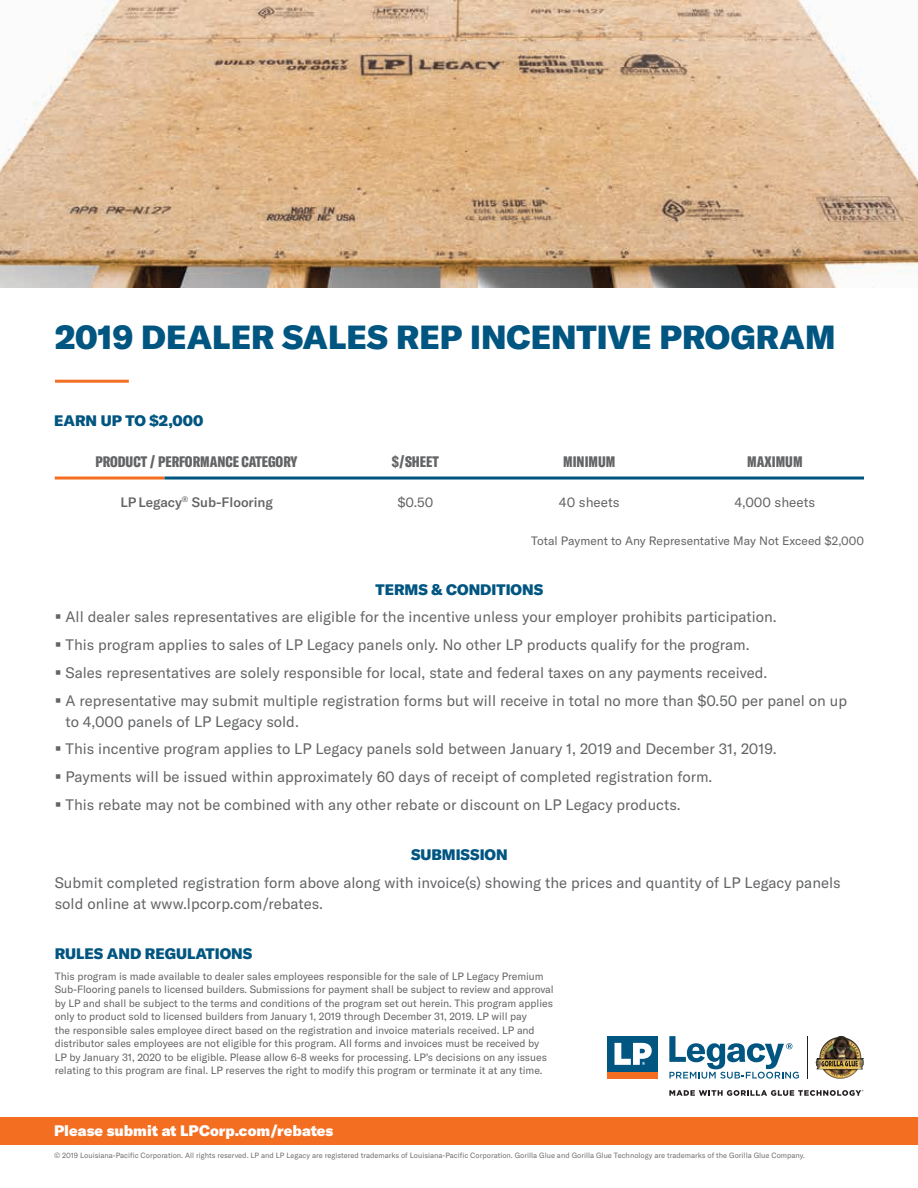
<style>
.page{position:relative;width:918px;height:1188px;background:#fff}
.page>*{position:absolute;margin:0;border:0;box-sizing:border-box;transform-origin:0 0}
.t1{font:900 33px "GT America";color:#005581}
.t2{font:15px/21px "GT America";color:#636466}
.t3{font:900 15px "GT America";color:#005581}
.t4{font:900 extra-condensed 15px "GT America";color:#636466}
.t5{font:900 15px "GT America";color:#fff}
.t6{font:13.5px "GT America";color:#636466}
.t7{font:500 13.5px "GT America";color:#636466}
.t8{font:12px "GT America";color:#636466}
.t9{font:10.5px/13.5px "GT America";letter-spacing:-.005em;color:#636466}
.t10{font:7.5px "GT America";color:#6e6f71}
</style>
<div class="page">
<div style="left:0;top:1117px;width:918px;height:28px;background:#f36e21"></div>
<hr style="left:55px;top:477px;width:110px;height:3px;background:#f36e21">
<hr style="left:165px;top:477px;width:699px;height:3px;background:#005581">
<div style="left:608px;top:1036px;width:50px;height:36px;background:#005581"></div>
<div style="left:608px;top:1072px;width:50px;height:6px;background:#f36e21"></div>
<svg style="left:615px;top:1043px;width:37px;height:22px"></svg>
<hr style="left:807px;top:1036px;width:1px;height:42px;background:#231f20">
<svg style="left:669px;top:1090px;width:194px;height:6px"></svg>
<img style="left:821px;top:1036px;width:38px;height:40px">
<svg style="left:669px;top:1036px;width:130px;height:43px"></svg>
<hr style="left:55px;top:380px;width:74px;height:3px;background:#f36e21">
<img style="left:0;top:0;width:918px;height:287px">
<h1 class="t1" style="left:55px;top:316px;width:782px">2019 DEALER SALES REP INCENTIVE PROGRAM</h1>
<p class="t3" style="left:54px;top:411px;width:151px">EARN UP TO $2,000</p>
<p class="t4" style="left:95px;top:453px;width:204px">PRODUCT / PERFORMANCE CATEGORY</p>
<p class="t4" style="left:392px;top:453px;width:49px">$/SHEET</p>
<p class="t4" style="left:563px;top:453px;width:54px">MINIMUM</p>
<p class="t4" style="left:747px;top:453px;width:57px">MAXIMUM</p>
<p class="t7" style="left:120px;top:494px;width:154px">LPLegacy<sup>®</sup> Sub-Flooring</p>
<p class="t6" style="left:397px;top:494px;width:38px">$0.50</p>
<p class="t6" style="left:559px;top:494px;width:62px">40 sheets</p>
<p class="t6" style="left:735px;top:494px;width:82px">4,000 sheets</p>
<p class="t8" style="left:531px;top:533px;width:334px">Total Payment to Any Representative May Not Exceed $2,000</p>
<p class="t3" style="left:376px;top:580px;width:169px">TERMS &amp; CONDITIONS</p>
<p class="t2" style="left:55px;top:607px;width:724px">▪ All dealer sales representatives are eligible for the incentive unless your employer prohibits participation.</p>
<p class="t2" style="left:55px;top:634px;width:696px">▪ This program applies to sales of LP Legacy panels only. No other LP products qualify for the program.</p>
<p class="t2" style="left:55px;top:662px;width:714px">▪ Sales representatives are solely responsible for local, state and federal taxes on any payments received.</p>
<p class="t2" style="left:66px;top:690px;width:783px;text-indent:-11px">▪ A representative may submit multiple registration forms but will receive in total no more than $0.50 per panel on up to 4,000 panels of LP Legacy sold.</p>
<p class="t2" style="left:55px;top:739px;width:723px">▪ This incentive program applies to LP Legacy panels sold between January 1, 2019 and December 31, 2019.</p>
<p class="t2" style="left:55px;top:766px;width:659px">▪ Payments will be issued within approximately 60 days of receipt of completed registration form.</p>
<p class="t2" style="left:55px;top:794px;width:627px">▪ This rebate may not be combined with any other rebate or discount on LP Legacy products.</p>
<p class="t3" style="left:411px;top:845px;width:98px">SUBMISSION</p>
<p class="t2" style="left:55px;top:872px;width:788px">Submit completed registration form above along with invoice(s) showing the prices and quantity of LP Legacy panels sold online at www.lpcorp.com/rebates.</p>
<p class="t3" style="left:55px;top:944px;width:199px">RULES AND REGULATIONS</p>
<p class="t9" style="left:55px;top:969px;width:501px">This program is made available to dealer sales employees responsible for the sale of LP Legacy Premium Sub-Flooring panels to licensed builders. Submissions for payment shall be subject to review and approval by LP and shall be subject to the terms and conditions of the program set out herein. This program applies only to product sold to licensed builders from January 1, 2019 through December 31, 2019. LP will pay<br>the responsible sales employee direct based on the registration and invoice materials received. LP and distributor sales employees are not eligible for this program. All forms and invoices must be received by LP by January 31, 2020 to be eligible. Please allow 6-8 weeks for processing. LP’s decisions on any issues relating to this program are final. LP reserves the right to modify this program or terminate it at any time.</p>
<p class="t5" style="left:54px;top:1121px;width:281px">Please submit at LPCorp.com/rebates</p>
<p class="t10" style="left:54px;top:1151px;width:753px">© 2019 Louisiana-Pacific Corporation. All rights reserved. LP and LP Legacy are registered trademarks of Louisiana-Pacific Corporation. Gorilla Glue and Gorilla Glue Technology are trademarks of the Gorilla Glue Company.</p>
</div>
